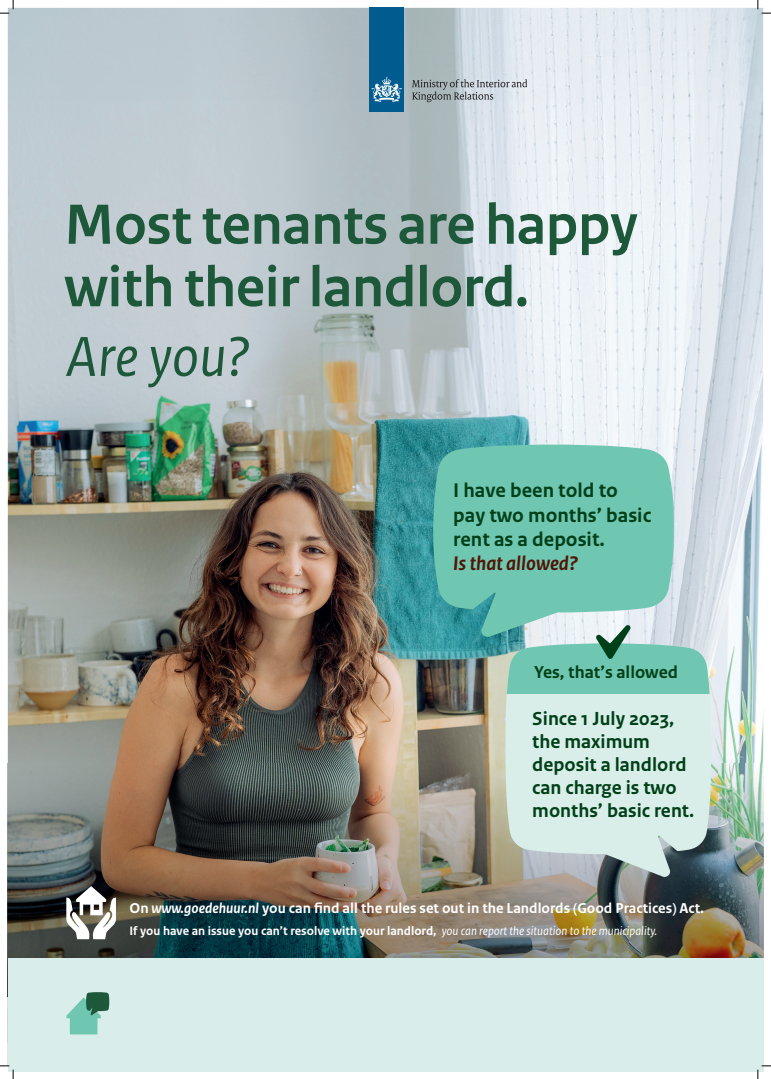
<style>
.page{position:relative;width:771px;height:1079px;background:#fff}
.page>*{position:absolute;margin:0;border:0;box-sizing:border-box;transform-origin:0 0}
.t1{font:700 59.5px/62.5px "Rijksoverheid Sans Heading";color:#1c5839}
.t2{font:italic 59.25px "Rijksoverheid Sans Text";color:#1c5839}
.t3{font:700 20.75px/24.4px "Rijksoverheid Sans Text";color:#004019}
.t4{font:italic 700 20.75px "Rijksoverheid Sans Text";color:#511607}
.t5{font:700 19.88px/23px "Rijksoverheid Sans Text";color:#004019}
.t6{font:700 18.12px "Rijksoverheid Sans Text";color:#004019}
.t7{font:700 15px "Rijksoverheid Sans Text";color:#fff}
.t8{font:700 12.81px "Rijksoverheid Sans Text";color:#fff}
.s1{font-style:italic}
.s2{font-weight:400;font-style:italic}
</style>
<div class="page">
<img style="left:8px;top:8px;width:755px;height:755px">
<img style="left:8px;top:763px;width:755px;height:195px">
<div style="left:369px;top:8px;width:35px;height:104px;background:#005b8f"></div>
<svg style="left:371px;top:77px;width:30px;height:25px"></svg>
<svg style="left:412px;top:79px;width:115px;height:23px;background:#abb3b8"></svg>
<svg style="left:66px;top:886px;width:50px;height:53px"></svg>
<div style="left:8px;top:958px;width:755px;height:113px;background:#d9eeea"></div>
<svg style="left:66px;top:992px;width:43px;height:42px"></svg>
<div style="left:91px;top:993px;width:14px;height:13px;background:#1c5839"></div>
<svg style="left:433px;top:444px;width:240px;height:194px;background:#77c7b5"></svg>
<svg style="left:505px;top:694px;width:206px;height:183px;background:#cee0dc"></svg>
<div style="left:505px;top:643px;width:206px;height:51px;background:#70c7b1"></div>
<svg style="left:595px;top:625px;width:35px;height:34px"></svg>
<svg style="left:0;top:0;width:14px;height:14px"></svg>
<svg style="left:0;top:1065px;width:14px;height:14px"></svg>
<svg style="left:757px;top:0;width:13px;height:14px"></svg>
<svg style="left:757px;top:1065px;width:13px;height:14px"></svg>
<svg style="left:314px;top:902px;width:8px;height:11px"></svg>
<h1 class="t1" style="left:64px;top:194px;width:574px">Most tenants are happy with their landlord.</h1>
<h2 class="t2" style="left:66px;top:323px;width:186px">Are you?</h2>
<h3 class="t3" style="left:453px;top:478px;width:199px">I have been told to pay two months’ basic rent as a deposit.</h3>
<h3 class="t4" style="left:453px;top:552px;width:126px">Is that allowed?</h3>
<h3 class="t6" style="left:534px;top:662px;width:145px">Yes, that’s allowed</h3>
<h3 class="t5" style="left:532px;top:707px;width:163px">Since 1 July 2023, the maximum deposit a landlord can charge is two months’ basic rent.</h3>
<p class="t7" style="left:129px;top:899px;width:576px">On <span class="s1">www.goedehuur.nl</span> you can nd all the rules set out in the Landlords (Good Practices) Act.</p>
<p class="t8" style="left:129px;top:923px;width:529px">If you have an issue you can’t resolve with your landlord, <span class="s2">you can report the situation to the municipality.</span></p>
</div>
